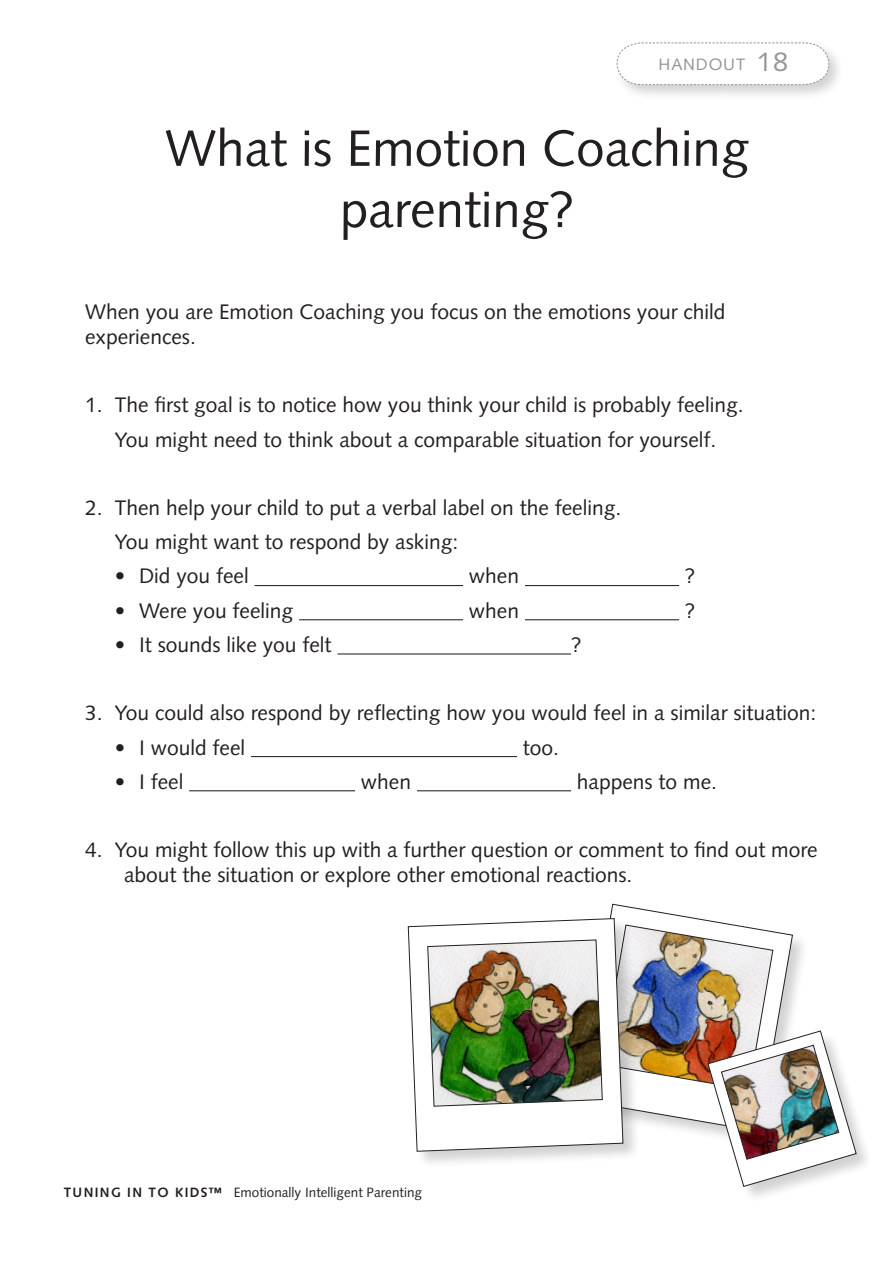
<style>
.page{position:relative;width:893px;height:1263px;background:#fff}
.page>*{position:absolute;margin:0;border:0;box-sizing:border-box;transform-origin:0 0}
.TK_PH__heading{font:51px/61.2px "Syntax LT Std";color:#231f20;text-align:center}
.TK_PH_text{font:21px/25.2px "Syntax LT Std";color:#231f20}
.TK_PH_dot_point{font:21px "Syntax LT Std";color:#231f20}
.t1{font:16.5px "Syntax LT Std";color:#939598}
.t2{font:13.5px "Syntax LT Std";color:#231f20}
.s1{font-size:27px}
.s2{font-weight:700}
</style>
<div class="page">
<div style="left:613px;top:39px;width:238px;height:68px;background:#231f20;opacity:.2"></div>
<svg style="left:616px;top:42px;width:214px;height:43px"></svg>
<hr style="left:255px;top:585px;width:208px;height:1px;background:#231f20">
<hr style="left:525px;top:585px;width:154px;height:1px;background:#231f20">
<hr style="left:299px;top:619px;width:164px;height:1px;background:#231f20">
<hr style="left:525px;top:619px;width:154px;height:1px;background:#231f20">
<hr style="left:337px;top:653px;width:234px;height:1px;background:#231f20">
<hr style="left:251px;top:756px;width:266px;height:1px;background:#231f20">
<hr style="left:189px;top:790px;width:166px;height:1px;background:#231f20">
<hr style="left:417px;top:790px;width:154px;height:1px;background:#231f20">
<svg style="left:610px;top:904px;width:126px;height:21px"></svg>
<svg style="left:408px;top:918px;width:215px;height:233px"></svg>
<img style="left:427px;top:925px;width:429px;height:262px">
<p class="t1" style="left:659px;top:54px;width:26px">Hand</p>
<p class="t1" style="left:709px;top:54px;width:81px">out <span class="s1">18</span></p>
<p class="TK_PH__heading" style="left:165px;top:118px;width:585px">What is Emotion Coaching parenting?</p>
<p class="TK_PH_text" style="left:85px;top:299px;width:642px">When you are Emotion Coaching you focus on the emotions your child experiences.</p>
<p class="TK_PH_text" style="left:85px;top:393px;width:660px">1. The first goal is to notice how you think your child is probably feeling.</p>
<p class="TK_PH_text" style="left:115px;top:427px;width:603px">You might need to think about a comparable situation for yourself.</p>
<p class="TK_PH_text" style="left:85px;top:495px;width:538px">2. Then help your child to put a verbal label on the feeling.</p>
<p class="TK_PH_text" style="left:115px;top:529px;width:345px">You might want to respond by asking:</p>
<p class="TK_PH_dot_point" style="left:115px;top:564px;width:135px">• Did you feel</p>
<p class="TK_PH_dot_point" style="left:469px;top:564px;width:52px">when</p>
<p class="TK_PH_dot_point" style="left:685px;top:564px;width:12px">?</p>
<p class="TK_PH_dot_point" style="left:115px;top:598px;width:180px">• Were you feeling</p>
<p class="TK_PH_dot_point" style="left:469px;top:598px;width:52px">when</p>
<p class="TK_PH_dot_point" style="left:685px;top:598px;width:12px">?</p>
<p class="TK_PH_dot_point" style="left:115px;top:632px;width:218px">• It sounds like you felt</p>
<p class="TK_PH_dot_point" style="left:571px;top:632px;width:12px">?</p>
<p class="TK_PH_text" style="left:85px;top:700px;width:733px">3. You could also respond by reflecting how you would feel in a similar situation:</p>
<p class="TK_PH_dot_point" style="left:115px;top:735px;width:132px">• I would feel</p>
<p class="TK_PH_dot_point" style="left:523px;top:735px;width:38px">too.</p>
<p class="TK_PH_dot_point" style="left:115px;top:769px;width:70px">• I feel</p>
<p class="TK_PH_dot_point" style="left:361px;top:769px;width:52px">when</p>
<p class="TK_PH_dot_point" style="left:577px;top:769px;width:142px">happens to me.</p>
<p class="TK_PH_text" style="left:124px;top:837px;width:695px;text-indent:-39px">4. You might follow this up with a further question or comment to find out more about the situation or explore other emotional reactions.</p>
<p class="t2" style="left:64px;top:1184px;width:360px"><span class="s2">TUNING I N T O KIDS™</span> Emotionally Intelligent Parenting</p>
</div>
